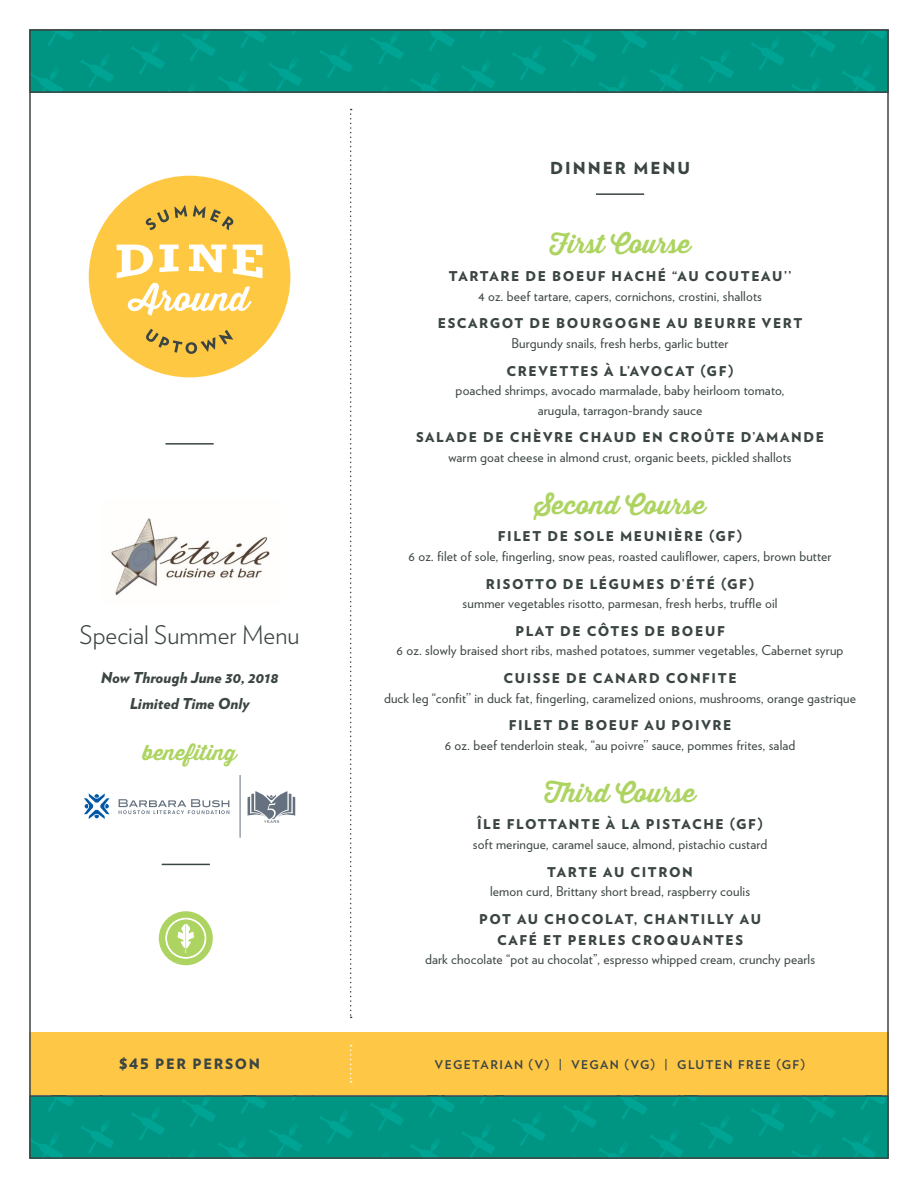
<style>
.page{position:relative;width:918px;height:1188px;background:#fff}
.page>*{position:absolute;margin:0;border:0;box-sizing:border-box;transform-origin:0 0}
.Course_Header{font:700 25.5px "Thirsty Soft";color:#add461}
.t1{font:300 25.5px "Verlag";color:#3b4543}
.t2{font:700 21px "Thirsty Soft";color:#add461}
.Menu_Item_H1{font:900 16.5px "Verlag";letter-spacing:.12em;color:#3b4543}
.t3{font:italic 900 15px/25.5px "Verlag";color:#3b4543;text-align:center}
.t4{font:900 14.25px "Verlag";letter-spacing:.12em;color:#3b4543}
.Menu_Item_Descriptio{font:13.5px/19.5px "Verlag";letter-spacing:.01em;color:#3b4543;text-align:center}
.Menu_Item_H1-2{font:900 13.5px/21px "Verlag";letter-spacing:.12em;color:#3b4543;text-align:center}
.t5{font:700 12px "Verlag";letter-spacing:.12em;color:#3b4543}
</style>
<div class="page">
<div style="left:29px;top:1032px;width:860px;height:63px;background:#ffc746"></div>
<div style="left:30px;top:30px;width:858px;height:62px;background:#009483"></div>
<svg style="left:48px;top:32px;width:25px;height:14px"></svg>
<svg style="left:32px;top:70px;width:31px;height:20px"></svg>
<svg style="left:81px;top:55px;width:33px;height:32px"></svg>
<svg style="left:131px;top:43px;width:34px;height:31px"></svg>
<svg style="left:182px;top:32px;width:33px;height:29px"></svg>
<svg style="left:241px;top:32px;width:25px;height:16px"></svg>
<svg style="left:218px;top:72px;width:29px;height:18px"></svg>
<svg style="left:269px;top:59px;width:33px;height:31px"></svg>
<svg style="left:320px;top:47px;width:33px;height:31px"></svg>
<svg style="left:370px;top:35px;width:34px;height:29px"></svg>
<svg style="left:429px;top:32px;width:26px;height:19px"></svg>
<svg style="left:480px;top:32px;width:22px;height:6px"></svg>
<svg style="left:410px;top:73px;width:30px;height:17px"></svg>
<svg style="left:461px;top:62px;width:34px;height:28px"></svg>
<svg style="left:512px;top:49px;width:33px;height:31px"></svg>
<svg style="left:563px;top:37px;width:33px;height:30px"></svg>
<svg style="left:621px;top:32px;width:26px;height:22px"></svg>
<svg style="left:673px;top:32px;width:23px;height:8px"></svg>
<svg style="left:599px;top:78px;width:28px;height:12px"></svg>
<svg style="left:650px;top:66px;width:33px;height:24px"></svg>
<svg style="left:701px;top:52px;width:33px;height:31px"></svg>
<svg style="left:751px;top:39px;width:33px;height:31px"></svg>
<svg style="left:803px;top:32px;width:32px;height:25px"></svg>
<svg style="left:861px;top:32px;width:25px;height:12px"></svg>
<svg style="left:792px;top:81px;width:28px;height:9px"></svg>
<svg style="left:842px;top:68px;width:34px;height:22px"></svg>
<div style="left:29px;top:29px;width:860px;height:64px;border:2px solid #3b4543"></div>
<svg style="left:350px;top:109px;width:2px;height:909px"></svg>
<svg style="left:350px;top:1045px;width:2px;height:38px"></svg>
<div style="left:30px;top:1096px;width:858px;height:62px;background:#009483"></div>
<svg style="left:48px;top:1098px;width:25px;height:13px"></svg>
<svg style="left:32px;top:1136px;width:31px;height:20px"></svg>
<svg style="left:81px;top:1121px;width:33px;height:32px"></svg>
<svg style="left:131px;top:1109px;width:34px;height:31px"></svg>
<svg style="left:182px;top:1098px;width:33px;height:29px"></svg>
<svg style="left:241px;top:1098px;width:25px;height:16px"></svg>
<svg style="left:218px;top:1138px;width:29px;height:18px"></svg>
<svg style="left:269px;top:1126px;width:33px;height:30px"></svg>
<svg style="left:320px;top:1113px;width:33px;height:31px"></svg>
<svg style="left:370px;top:1099px;width:34px;height:31px"></svg>
<svg style="left:429px;top:1098px;width:26px;height:19px"></svg>
<svg style="left:480px;top:1098px;width:22px;height:6px"></svg>
<svg style="left:410px;top:1139px;width:30px;height:17px"></svg>
<svg style="left:461px;top:1128px;width:34px;height:28px"></svg>
<svg style="left:512px;top:1115px;width:33px;height:31px"></svg>
<svg style="left:563px;top:1101px;width:33px;height:32px"></svg>
<svg style="left:621px;top:1098px;width:26px;height:21px"></svg>
<svg style="left:673px;top:1098px;width:23px;height:8px"></svg>
<svg style="left:599px;top:1145px;width:28px;height:11px"></svg>
<svg style="left:650px;top:1132px;width:33px;height:24px"></svg>
<svg style="left:700px;top:1118px;width:34px;height:31px"></svg>
<svg style="left:751px;top:1105px;width:33px;height:31px"></svg>
<svg style="left:803px;top:1098px;width:32px;height:25px"></svg>
<svg style="left:861px;top:1098px;width:25px;height:12px"></svg>
<svg style="left:792px;top:1147px;width:28px;height:9px"></svg>
<svg style="left:842px;top:1134px;width:34px;height:22px"></svg>
<div style="left:29px;top:1095px;width:860px;height:64px;border:2px solid #3b4543"></div>
<hr style="left:596px;top:193px;width:48px;height:2px;background:#3b4543">
<hr style="left:165px;top:443px;width:49px;height:2px;background:#3b4543">
<div style="left:89px;top:176px;width:201px;height:201px;background:#fec843;border-radius:50%"></div>
<svg style="left:117px;top:245px;width:146px;height:71px"></svg>
<svg style="left:145px;top:205px;width:42px;height:25px"></svg>
<svg style="left:193px;top:205px;width:41px;height:25px"></svg>
<svg style="left:146px;top:329px;width:87px;height:25px"></svg>
<img style="left:111px;top:518px;width:159px;height:78px">
<hr style="left:162px;top:864px;width:48px;height:1px;background:#3b4543">
<svg style="left:84px;top:793px;width:26px;height:26px"></svg>
<svg style="left:119px;top:799px;width:110px;height:15px"></svg>
<svg style="left:248px;top:791px;width:47px;height:32px"></svg>
<hr style="left:240px;top:775px;width:1px;height:63px;background:#65717f">
<div style="left:159px;top:911px;width:54px;height:54px;background:#add461;border-radius:50%"></div>
<svg style="left:165px;top:918px;width:41px;height:41px"></svg>
<p class="t1" style="left:80px;top:616px;width:222px">Special Summer Menu</p>
<p class="t3" style="left:101px;top:664px;width:179px">Now Through June 30, 2018<br>Limited Time Only</p>
<p class="t2" style="left:143px;top:737px;width:95px">benefiting</p>
<p class="Menu_Item_H1" style="left:550px;top:154px;width:141px">DINNER MENU</p>
<p class="Course_Header" style="left:550px;top:225px;width:143px">First Course</p>
<p class="Menu_Item_H1-2" style="left:449px;top:265px;width:344px">TARTARE DE BOEUF HACHÉ “AU COUTEAU’’</p>
<p class="Menu_Item_Descriptio" style="left:478px;top:285px;width:285px">4 oz. beef tartare, capers, cornichons, crostini, shallots</p>
<p class="Menu_Item_H1-2" style="left:438px;top:312px;width:366px">ESCARGOT DE BOURGOGNE AU BEURRE VERT</p>
<p class="Menu_Item_Descriptio" style="left:512px;top:333px;width:219px">Burgundy snails, fresh herbs, garlic butter</p>
<p class="Menu_Item_H1-2" style="left:507px;top:360px;width:229px">CREVETTES À L’AVOCAT (GF)</p>
<p class="Menu_Item_Descriptio" style="left:456px;top:380px;width:330px">poached shrimps, avocado marmalade, baby heirloom tomato, arugula, tarragon-brandy sauce</p>
<p class="Menu_Item_H1-2" style="left:416px;top:426px;width:410px">SALADE DE CHÈVRE CHAUD EN CROÛTE D’AMANDE</p>
<p class="Menu_Item_Descriptio" style="left:449px;top:447px;width:345px">warm goat cheese in almond crust, organic beets, pickled shallots</p>
<p class="Course_Header" style="left:535px;top:486px;width:172px">Second Course</p>
<p class="Menu_Item_H1-2" style="left:498px;top:525px;width:246px">FILET DE SOLE MEUNIÈRE (GF)</p>
<p class="Menu_Item_Descriptio" style="left:409px;top:546px;width:424px">6 oz. filet of sole, fingerling, snow peas, roasted cauliflower, capers, brown butter</p>
<p class="Menu_Item_H1-2" style="left:486px;top:573px;width:270px">RISOTTO DE LÉGUMES D’ÉTÉ (GF)</p>
<p class="Menu_Item_Descriptio" style="left:463px;top:593px;width:316px">summer vegetables risotto, parmesan, fresh herbs, truffle oil</p>
<p class="Menu_Item_H1-2" style="left:515px;top:620px;width:211px">PLAT DE CÔTES DE BOEUF</p>
<p class="Menu_Item_Descriptio" style="left:397px;top:640px;width:448px">6 oz. slowly braised short ribs, mashed potatoes, summer vegetables, Cabernet syrup</p>
<p class="Menu_Item_H1-2" style="left:504px;top:667px;width:235px">CUISSE DE CANARD CONFITE</p>
<p class="Menu_Item_Descriptio" style="left:384px;top:687px;width:474px">duck leg “confit’’ in duck fat, fingerling, caramelized onions, mushrooms, orange gastrique</p>
<p class="Menu_Item_H1-2" style="left:509px;top:714px;width:224px">FILET DE BOEUF AU POIVRE</p>
<p class="Menu_Item_Descriptio" style="left:445px;top:735px;width:352px">6 oz. beef tenderloin steak, “au poivre’’ sauce, pommes frites, salad</p>
<p class="Course_Header" style="left:545px;top:774px;width:153px">Third Course</p>
<p class="Menu_Item_H1-2" style="left:477px;top:813px;width:287px">ÎLE FLOTTANTE À LA PISTACHE (GF)</p>
<p class="Menu_Item_Descriptio" style="left:473px;top:834px;width:296px">soft meringue, caramel sauce, almond, pistachio custard</p>
<p class="Menu_Item_H1-2" style="left:547px;top:861px;width:147px">TARTE AU CITRON</p>
<p class="Menu_Item_Descriptio" style="left:490px;top:881px;width:261px">lemon curd, Brittany short bread, raspberry coulis</p>
<p class="Menu_Item_H1-2" style="left:479px;top:908px;width:283px">POT AU CHOCOLAT, CHANTILLY AU<br>CAFÉ ET PERLES CROQUANTES</p>
<p class="Menu_Item_Descriptio" style="left:425px;top:949px;width:392px">dark chocolate “pot au chocolat”, espresso whipped cream, crunchy pearls</p>
<p class="t4" style="left:119px;top:1053px;width:143px">$45 PER PERSON</p>
<p class="t5" style="left:435px;top:1055px;width:372px">VEGETARIAN (V) | VEGAN (VG) | GLUTEN FREE (GF)</p>
</div>
